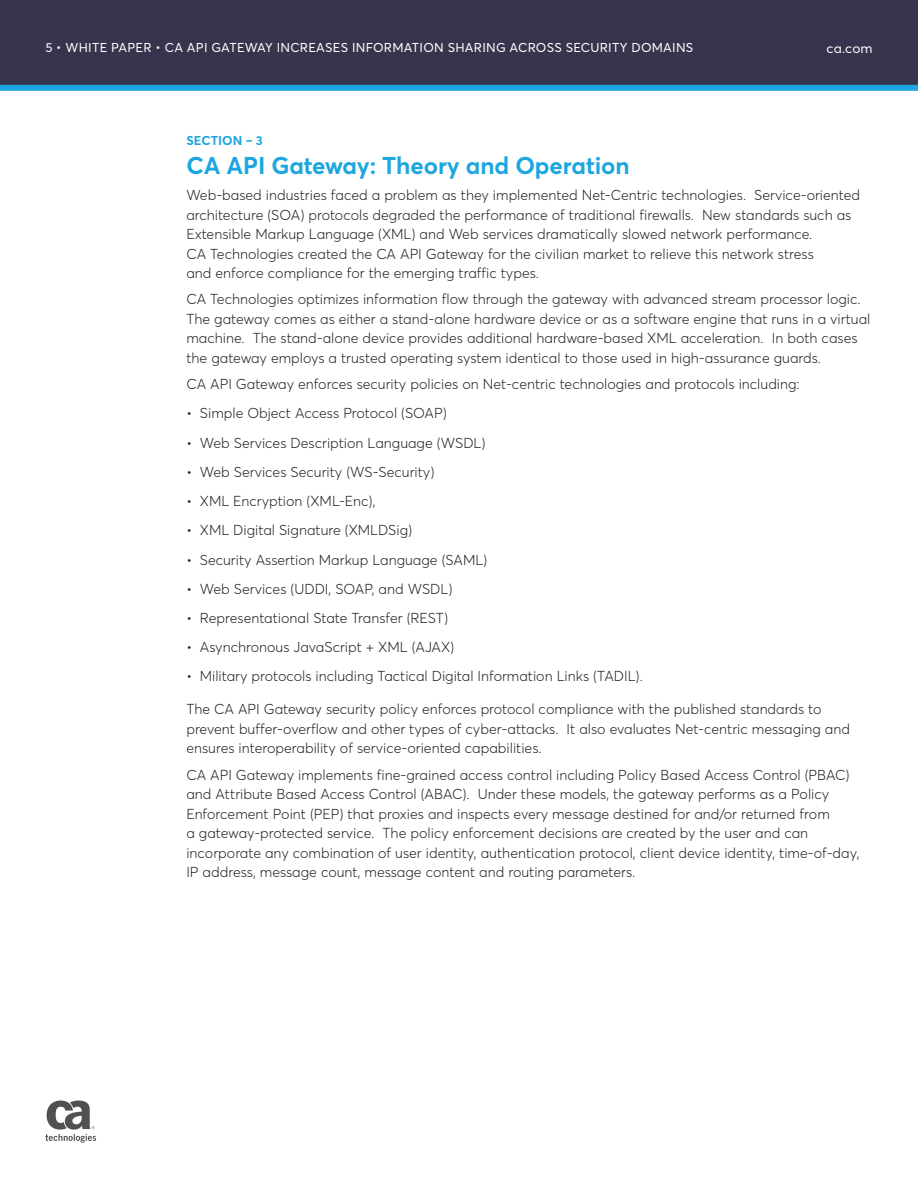
<style>
.page{position:relative;width:918px;height:1188px;background:#fff}
.page>*{position:absolute;margin:0;border:0;box-sizing:border-box;transform-origin:0 0}
.t1{font:700 24px "Averta";letter-spacing:-.005em;color:#1da6df}
.t2{font:300 14.25px/19.5px "Averta";color:#231f20}
.t3{font:13.5px "Averta";color:#fff}
.t4{font:12.75px "Averta";letter-spacing:.02em;color:#fff}
.t5{font:700 12.75px "Averta";letter-spacing:.005em;color:#1da6df}
</style>
<div class="page">
<svg style="left:0;top:0;width:918px;height:91px;background:#353c56"></svg>
<svg style="left:45px;top:1101px;width:51px;height:42px"></svg>
<p class="t4" style="left:45px;top:40px;width:650px">5 • WHITE PAPER • CA API GATEWAY INCREASES INFORMATION SHARING ACROSS SECURITY DOMAINS</p>
<p class="t3" style="left:827px;top:40px;width:48px">ca.com</p>
<p class="t5" style="left:186px;top:132px;width:78px">SECTION – 3</p>
<h1 class="t1" style="left:186px;top:150px;width:445px">CA API Gateway: Theory and Operation</h1>
<p class="t2" style="left:186px;top:185px;width:675px">Web-based industries faced a problem as they implemented Net-Centric technologies. Service-oriented architecture (SOA) protocols degraded the performance of traditional firewalls. New standards such as Extensible Markup Language (XML) and Web services dramatically slowed network performance.<br>CA Technologies created the CA API Gateway for the civilian market to relieve this network stress<br>and enforce compliance for the emerging traffic types.</p>
<p class="t2" style="left:186px;top:290px;width:686px">CA Technologies optimizes information flow through the gateway with advanced stream processor logic.<br>The gateway comes as either a stand-alone hardware device or as a software engine that runs in a virtual machine. The stand-alone device provides additional hardware-based XML acceleration. In both cases the gateway employs a trusted operating system identical to those used in high-assurance guards.</p>
<p class="t2" style="left:186px;top:374px;width:615px">CA API Gateway enforces security policies on Net-centric technologies and protocols including:</p>
<p class="t2" style="left:186px;top:404px;width:262px">• Simple Object Access Protocol (SOAP)</p>
<p class="t2" style="left:186px;top:433px;width:301px">• Web Services Description Language (WSDL)</p>
<p class="t2" style="left:186px;top:462px;width:250px">• Web Services Security (WS-Security)</p>
<p class="t2" style="left:186px;top:491px;width:191px">• XML Encryption (XML-Enc),</p>
<p class="t2" style="left:186px;top:520px;width:227px">• XML Digital Signature (XMLDSig)</p>
<p class="t2" style="left:186px;top:550px;width:302px">• Security Assertion Markup Language (SAML)</p>
<p class="t2" style="left:186px;top:579px;width:268px">• Web Services (UDDI, SOAP, and WSDL)</p>
<p class="t2" style="left:186px;top:608px;width:263px">• Representational State Transfer (REST)</p>
<p class="t2" style="left:186px;top:637px;width:269px">• Asynchronous JavaScript + XML (AJAX)</p>
<p class="t2" style="left:186px;top:667px;width:458px">• Military protocols including Tactical Digital Information Links (TADIL).</p>
<p class="t2" style="left:186px;top:700px;width:665px">The CA API Gateway security policy enforces protocol compliance with the published standards to prevent buffer-overflow and other types of cyber-attacks. It also evaluates Net-centric messaging and ensures interoperability of service-oriented capabilities.</p>
<p class="t2" style="left:186px;top:765px;width:675px">CA API Gateway implements fine-grained access control including Policy Based Access Control (PBAC) and Attribute Based Access Control (ABAC). Under these models, the gateway performs as a Policy Enforcement Point (PEP) that proxies and inspects every message destined for and/or returned from<br>a gateway-protected service. The policy enforcement decisions are created by the user and can incorporate any combination of user identity, authentication protocol, client device identity, time-of-day, IP address, message count, message content and routing parameters.</p>
</div>
